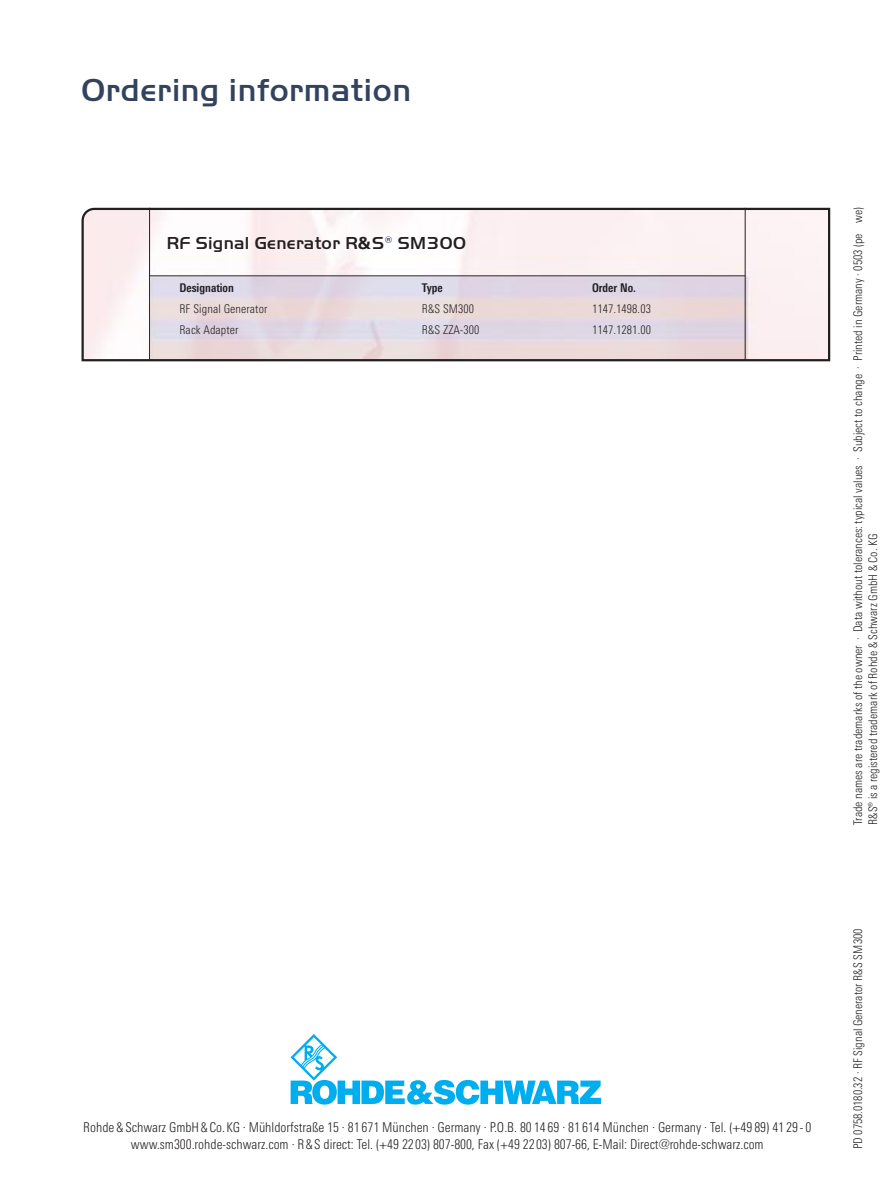
<style>
.page{position:relative;width:893px;height:1190px;background:#fff}
.page>*{position:absolute;margin:0;border:0;box-sizing:border-box;transform-origin:0 0}
.t1{font:500 33px "Handel Gothic EF";letter-spacing:.02em;color:#33435e}
.t2{font:500 18px "Handel Gothic EF";letter-spacing:.02em;color:#231f20}
.t3{font:300 13.5px/17px "RS Univers Cond";color:#231f20;text-align:center}
.t4{font:300 12px/15px "RS Univers Cond";color:#231f20}
.t5{font:700 12px "RS Univers Cond";color:#231f20}
.s1{font-family:"Univers";font-weight:700;font-size:16.5px}
.s2{font-weight:700;font-size:16.5px;color:#33435e}
</style>
<div class="page">
<svg style="left:290px;top:1034px;width:311px;height:70px"></svg>
<svg style="left:81px;top:208px;width:749px;height:153px"></svg>
<hr style="left:149px;top:275px;width:596px;height:1px;background:#231f20">
<hr style="left:149px;top:208px;width:1px;height:152px;background:#231f20">
<hr style="left:745px;top:208px;width:1px;height:152px;background:#231f20">
<h1 class="t1" style="left:81px;top:78px;width:331px">Ordering information</h1>
<h2 class="t2" style="left:167px;top:236px;width:301px">RF Signal Generator R<span class="s1">&amp;</span>S<span class="s2">®</span> SM300</h2>
<p class="t5" style="left:179px;top:283px;width:56px">Designation</p>
<p class="t5" style="left:422px;top:283px;width:22px">Type</p>
<p class="t5" style="left:592px;top:283px;width:45px">Order No.</p>
<p class="t4" style="left:179px;top:303px;width:89px">RF Signal Generator</p>
<p class="t4" style="left:422px;top:303px;width:54px">R&amp;S SM300</p>
<p class="t4" style="left:592px;top:303px;width:60px">1147.1498.03</p>
<p class="t4" style="left:179px;top:324px;width:61px">Rack Adapter</p>
<p class="t4" style="left:422px;top:324px;width:59px">R&amp;S ZZA-300</p>
<p class="t4" style="left:592px;top:324px;width:60px">1147.1281.00</p>
<p class="t3" style="left:83px;top:1120px;width:729px">Rohde &amp; Schwarz GmbH &amp; Co.KG · Mühldorfstraße 15 · 81 671 München · Germany · P.O.B. 80 14 69 · 81 614 München · Germany · Tel. (+49 89) 41 29 - 0 www.sm300.rohde-schwarz.com · R&amp;S direct: Tel. (+49 2203) 807-800, Fax (+49 2203) 807-66, E-Mail: Direct@rohde-schwarz.com</p>
<p class="t4" style="left:851px;top:824px;width:619px;rotate:-90deg">Trade names are trademarks of the owner · Data without tolerances: typical values · Subject to change · Printed in Germany · 0503 (pe we)<br>R&amp;S® is a registered trademark of Rohde &amp; Schwarz GmbH &amp; Co. KG</p>
<p class="t4" style="left:851px;top:1149px;width:222px;rotate:-90deg">PD 0758.0180.32 · RF Signal Generator R&amp;S SM300</p>
</div>
